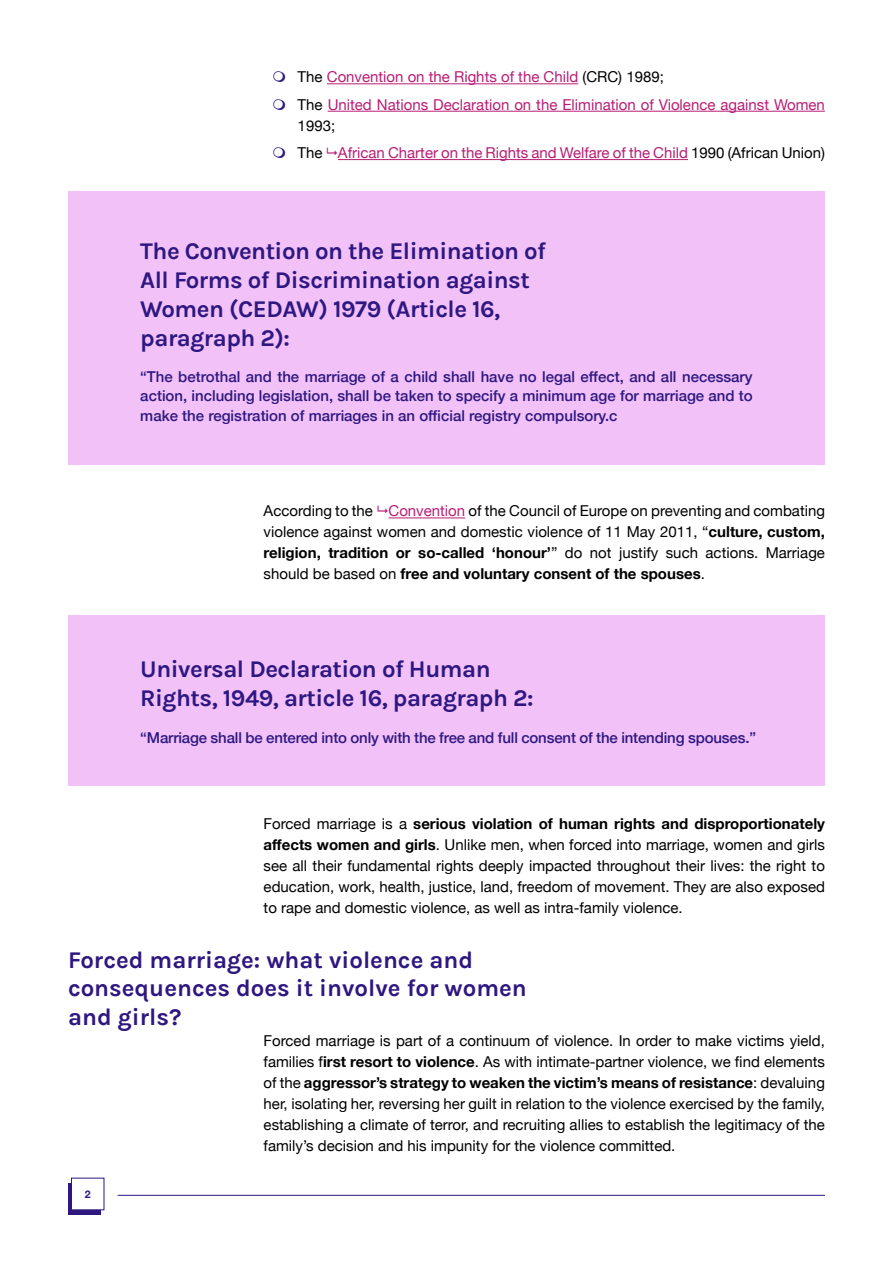
<style>
.page{position:relative;width:893px;height:1263px;background:#fff}
.page>*{position:absolute;margin:0;border:0;box-sizing:border-box;transform-origin:0 0}
.t1{font:24px/28.8px "Karla";letter-spacing:-.02em;color:#2e1780}
.t2{font:24px/28.8px "Karla";color:#2e1780}
.t3{font:15px/21px "Helvetica Neue";color:#000;text-align:justify}
.t4{font:500 15px/19.5px "Helvetica Neue";letter-spacing:-.01em;color:#2e1780;text-align:justify}
.t5{font:15px/27.3px "Helvetica Neue";color:#b81d74}
.t6{font:700 10.5px "Helvetica Neue";color:#2e1780}
.s1{color:#000}
.s2{color:#b81d74}
.s3{font-weight:700}
</style>
<div class="page">
<div style="left:68px;top:1183px;width:33px;height:31px;background:#2e1780"></div>
<div style="left:71px;top:1178px;width:33px;height:32px;background:#fff"></div>
<hr style="left:118px;top:1195px;width:707px;height:1px;background:#2e1780">
<hr style="left:327px;top:83px;width:251px;height:1px;background:#b81d74">
<hr style="left:328px;top:111px;width:497px;height:1px;background:#b81d74">
<hr style="left:338px;top:159px;width:350px;height:1px;background:#b81d74">
<div style="left:68px;top:191px;width:757px;height:273px;background:#f2c1f8"></div>
<div style="left:68px;top:615px;width:757px;height:170px;background:#f2c1f8"></div>
<hr style="left:388px;top:517px;width:77px;height:1px;background:#b81d74">
<p class="t5" style="left:298px;top:64px;width:529px"><span class="s1">The</span> Convention on the Rights of the Child <span class="s1">(CRC) 1989;<br>The</span> United Nations Declaration on the Elimination of Violence against Women</p>
<p class="t5" style="left:298px;top:112px;width:529px"><span class="s1">1993;<br>The</span> African Charter on the Rights and Welfare of the Child <span class="s1">1990 (African Union)</span></p>
<h1 class="t1" style="left:140px;top:236px;width:407px">The Convention on the Elimination of<br>All Forms of Discrimination against<br>Women (CEDAW) 1979 (Article 16, paragraph 2):</h1>
<p class="t4" style="left:140px;top:365px;width:614px">“The betrothal and the marriage of a child shall have no legal effect, and all necessary action, including legislation, shall be taken to specify a minimum age for marriage and to make the registration of marriages in an official registry compulsory.c</p>
<p class="t3" style="left:264px;top:501px;width:563px">According to the <span class="s2">Convention</span> of the Council of Europe on preventing and combating violence against women and domestic violence of 11 May 2011, “<span class="s3">culture, custom, religion, tradition or so-called ‘honour’</span>” do not justify such actions. Marriage should be based on <span class="s3">free and voluntary consent of the spouses</span>.</p>
<h1 class="t1" style="left:140px;top:654px;width:395px">Universal Declaration of Human<br>Rights, 1949, article 16, paragraph 2:</h1>
<p class="t4" style="left:140px;top:726px;width:617px">“Marriage shall be entered into only with the free and full consent of the intending spouses.”</p>
<p class="t3" style="left:264px;top:814px;width:563px">Forced marriage is a <span class="s3">serious violation of human rights and disproportionately affects women and girls</span>. Unlike men, when forced into marriage, women and girls see all their fundamental rights deeply impacted throughout their lives: the right to education, work, health, justice, land, freedom of movement. They are also exposed to rape and domestic violence, as well as intra-family violence.</p>
<h1 class="t2" style="left:68px;top:944px;width:460px">Forced marriage: what violence and consequences does it involve for women and girls?</h1>
<p class="t3" style="left:264px;top:1031px;width:563px">Forced marriage is part of a continuum of violence. In order to make victims yield, families f<span class="s3">irst resort to violence</span>. As with intimate-partner violence, we find elements of the <span class="s3">aggressor’s strategy to weaken the victim’s means of resistance</span>: devaluing her, isolating her, reversing her guilt in relation to the violence exercised by the family, establishing a climate of terror, and recruiting allies to establish the legitimacy of the family’s decision and his impunity for the violence committed.</p>
<p class="t6" style="left:85px;top:1186px;width:7px">2</p>
</div>
